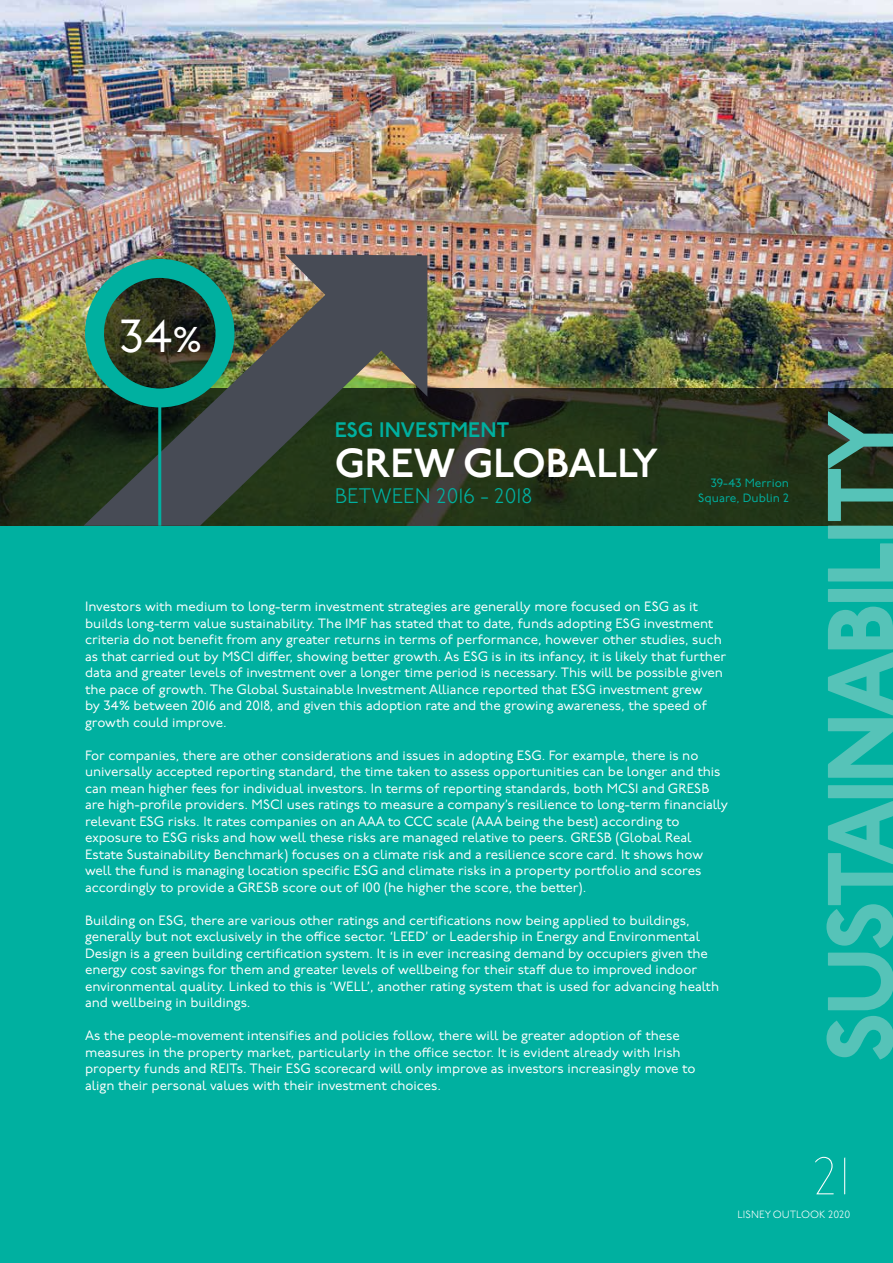
<style>
.page{position:relative;width:893px;height:1263px;background:#fff}
.page>*{position:absolute;margin:0;border:0;box-sizing:border-box;transform-origin:0 0}
.t1{font:800 93px "P22 Underground";letter-spacing:-.04em;color:#56c3b8}
.t2{font:100 52.5px "P22 Underground";color:#fff}
.t3{font:46.35px "P22 Underground";color:#fff}
.t4{font:600 40.5px "P22 Underground";color:#fff}
.t5{font:300 21px "P22 Underground";color:#00b0a0}
.t6{font:600 21px "P22 Underground";color:#00b0a0}
.t7{font:13.5px/16.5px "P22 Underground";color:#fff}
.t8{font:12px/14.4px "P22 Underground";color:#00b0a0;text-align:right}
.t9{font:300 10.5px "P22 Underground";color:#fff}
.s1{font-size:35.85px}
</style>
<div class="page">
<div style="left:0;top:170px;width:893px;height:1093px;background:#00b0a0"></div>
<img style="left:0;top:0;width:893px;height:388px">
<svg style="left:0;top:388px;width:893px;height:138px;background:#242f19"></svg>
<svg style="left:83px;top:290px;width:306px;height:236px;background:#354032"></svg>
<svg style="left:285px;top:254px;width:142px;height:143px;background:#545654"></svg>
<hr style="left:158px;top:400px;width:3px;height:126px;background:#00b0a0">
<svg style="left:92px;top:266px;width:136px;height:134px"></svg>
<div style="left:85px;top:259px;width:149px;height:148px;border:19px solid #00b0a0;border-radius:50%"></div>
<h3 class="t3" style="left:120px;top:310px;width:83px">34<span class="s1">%</span></h3>
<h3 class="t6" style="left:335px;top:418px;width:176px">ESG INVESTMENT</h3>
<h3 class="t4" style="left:335px;top:440px;width:325px">GREW GLOBALLY</h3>
<h3 class="t5" style="left:335px;top:484px;width:199px">BETWEEN 2016 - 2018</h3>
<p class="t8" style="left:698px;top:477px;width:92px">39-43 Merrion<br>Square, Dublin 2</p>
<p class="t7" style="left:85px;top:599px;width:643px">Investors with medium to long-term investment strategies are generally more focused on ESG as it builds long-term value sustainability. The IMF has stated that to date, funds adopting ESG investment criteria do not benefit from any greater returns in terms of performance, however other studies, such as that carried out by MSCI differ, showing better growth. As ESG is in its infancy, it is likely that further data and greater levels of investment over a longer time period is necessary. This will be possible given the pace of growth. The Global Sustainable Investment Alliance reported that ESG investment grew<br>by 34% between 2016 and 2018, and given this adoption rate and the growing awareness, the speed of growth could improve.</p>
<p class="t7" style="left:85px;top:747px;width:644px">For companies, there are other considerations and issues in adopting ESG. For example, there is no universally accepted reporting standard, the time taken to assess opportunities can be longer and this can mean higher fees for individual investors. In terms of reporting standards, both MCSI and GRESB are high-profile providers. MSCI uses ratings to measure a company’s resilience to long-term financially relevant ESG risks. It rates companies on an AAA to CCC scale (AAA being the best) according to exposure to ESG risks and how well these risks are managed relative to peers. GRESB (Global Real Estate Sustainability Benchmark) focuses on a climate risk and a resilience score card. It shows how well the fund is managing location specific ESG and climate risks in a property portfolio and scores accordingly to provide a GRESB score out of 100 (he higher the score, the better).</p>
<p class="t7" style="left:85px;top:912px;width:636px">Building on ESG, there are various other ratings and certifications now being applied to buildings, generally but not exclusively in the office sector. ‘LEED’ or Leadership in Energy and Environmental Design is a green building certification system. It is in ever increasing demand by occupiers given the energy cost savings for them and greater levels of wellbeing for their staff due to improved indoor environmental quality. Linked to this is ‘WELL’, another rating system that is used for advancing health and wellbeing in buildings.</p>
<p class="t7" style="left:85px;top:1028px;width:612px">As the people-movement intensifies and policies follow, there will be greater adoption of these measures in the property market, particularly in the office sector. It is evident already with Irish property funds and REITs. Their ESG scorecard will only improve as investors increasingly move to align their personal values with their investment choices.</p>
<h1 class="t1" style="left:806px;top:1062px;width:653px;rotate:-90deg">SUSTAINABILITY</h1>
<h2 class="t2" style="left:812px;top:1147px;width:40px">21</h2>
<p class="t9" style="left:737px;top:1209px;width:114px">LISNEY OUTLOOK 2020</p>
</div>
